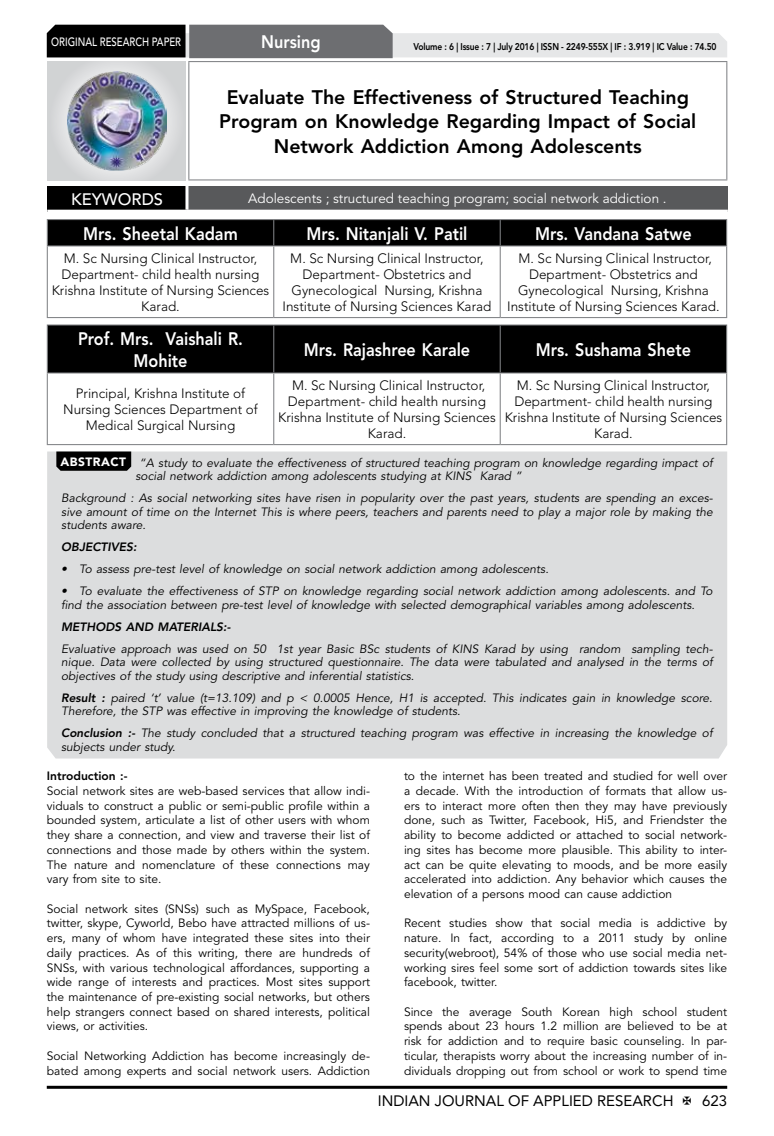
<style>
.page{position:relative;width:774px;height:1136px;background:#fff}
.page>*{position:absolute;margin:0;border:0;box-sizing:border-box;transform-origin:0 0}
.t1{font:800 19.5px/24.3px "Avenir LT Std";color:#000;text-align:center}
.t2{font:800 18px/21.6px "Avenir LT Std";color:#fff;text-align:center;scale:.9 1}
.t3{font:500 16.5px "Avenir LT Std";color:#fff}
.t4{font:15px "Avenir LT Std";color:#000}
.t5{font:300 13.5px/16.2px "Avenir LT Std";color:#000;text-align:center}
.t6{font:13.5px "Avenir LT Std";color:#fff}
.t7{font:12px/14.7px "Avenir LT Std";color:#000;text-align:justify}
.t8{font:italic 12px/13.5px "Avenir LT Std";color:#000}
.t9{font:italic 800 12px "Avenir LT Std";color:#000}
.t10{font:500 12px "Avenir LT Std";color:#fff;scale:.8 1}
.t11{font:800 12px "Avenir LT Std";color:#000}
.t12{font:800 9.75px "Avenir LT Std";letter-spacing:-.02em;color:#000;scale:.87 1}
.s1{font-weight:900;font-style:normal;color:#fff}
.s2{font-weight:800}
</style>
<div class="page">
<hr style="left:47px;top:1085px;width:680px;height:3px;background:#000">
<div style="left:48px;top:62px;width:137px;height:118px;background:linear-gradient(to right,#d9dadb,#d9dadb)"></div>
<img style="left:68px;top:71px;width:99px;height:100px">
<svg style="left:47px;top:25px;width:680px;height:33px;background:#979899"></svg>
<hr style="left:188px;top:61px;width:539px;height:1px;background:#808285">
<hr style="left:188px;top:62px;width:1px;height:117px;background:#808285">
<hr style="left:726px;top:62px;width:1px;height:117px;background:#808285">
<hr style="left:188px;top:179px;width:539px;height:1px;background:#808285">
<svg style="left:47px;top:219px;width:680px;height:26px;background:#060606"></svg>
<hr style="left:47px;top:245px;width:227px;height:1px;background:#808285">
<hr style="left:47px;top:246px;width:1px;height:71px;background:#808285">
<hr style="left:274px;top:245px;width:226px;height:1px;background:#808285">
<hr style="left:273px;top:246px;width:1px;height:71px;background:#808285">
<hr style="left:500px;top:245px;width:227px;height:1px;background:#808285">
<hr style="left:500px;top:246px;width:1px;height:71px;background:#808285">
<hr style="left:726px;top:246px;width:1px;height:71px;background:#808285">
<hr style="left:47px;top:317px;width:227px;height:1px;background:#808285">
<hr style="left:274px;top:317px;width:226px;height:1px;background:#808285">
<hr style="left:500px;top:317px;width:227px;height:1px;background:#808285">
<div style="left:48px;top:325px;width:678px;height:47px;background:#000"></div>
<hr style="left:47px;top:324px;width:227px;height:1px;background:#808285">
<hr style="left:47px;top:325px;width:1px;height:47px;background:#808285">
<hr style="left:274px;top:324px;width:226px;height:1px;background:#808285">
<hr style="left:273px;top:325px;width:1px;height:47px;background:#808285">
<hr style="left:500px;top:324px;width:227px;height:1px;background:#808285">
<hr style="left:500px;top:325px;width:1px;height:47px;background:#808285">
<hr style="left:726px;top:325px;width:1px;height:47px;background:#808285">
<hr style="left:47px;top:372px;width:227px;height:1px;background:#808285">
<hr style="left:47px;top:373px;width:1px;height:71px;background:#808285">
<hr style="left:274px;top:372px;width:226px;height:1px;background:#808285">
<hr style="left:273px;top:373px;width:1px;height:71px;background:#808285">
<hr style="left:500px;top:372px;width:227px;height:1px;background:#808285">
<hr style="left:500px;top:373px;width:1px;height:71px;background:#808285">
<hr style="left:726px;top:373px;width:1px;height:71px;background:#808285">
<hr style="left:47px;top:444px;width:227px;height:1px;background:#808285">
<hr style="left:274px;top:444px;width:226px;height:1px;background:#808285">
<hr style="left:500px;top:444px;width:227px;height:1px;background:#808285">
<div style="left:47px;top:451px;width:680px;height:307px;background:#dcddde"></div>
<svg style="left:56px;top:451px;width:75px;height:19px"></svg>
<div style="left:47px;top:186px;width:140px;height:25px;background:#000"></div>
<div style="left:187px;top:186px;width:541px;height:25px;background:#58595b"></div>
<hr style="left:185px;top:186px;width:3px;height:24px;background:#fff">
<hr style="left:47px;top:210px;width:140px;height:3px;background:#fff">
<hr style="left:187px;top:210px;width:541px;height:3px;background:#fff">
<p class="t10" style="left:51px;top:34px;width:163px">ORIGINAL RESEARCH PAPER</p>
<h2 class="t2" style="left:261px;top:31px;width:68px">Nursing</h2>
<p class="t12" style="left:413px;top:41px;width:350px">Volume : 6 | Issue : 7 | July 2016 | ISSN - 2249-555X | IF : 3.919 | IC Value : 74.50</p>
<h1 class="t1" style="left:219px;top:85px;width:479px">Evaluate The Effectiveness of Structured Teaching<br>Program on Knowledge Regarding Impact of Social<br>Network Addiction Among Adolescents</h1>
<h3 class="t3" style="left:71px;top:189px;width:94px">KEYWOR DS</h3>
<p class="t6" style="left:248px;top:190px;width:420px">Adolescents ; structured teaching program; social network addiction .</p>
<h2 class="t2" style="left:83px;top:222px;width:173px">Mrs. Sheetal Kadam</h2>
<h2 class="t2" style="left:307px;top:222px;width:180px">Mrs. Nitanjali V. Patil</h2>
<h2 class="t2" style="left:535px;top:222px;width:175px">Mrs. Vandana Satwe</h2>
<p class="t5" style="left:52px;top:250px;width:219px">M. Sc Nursing Clinical Instructor,<br>Department- child health nursing<br>Krishna Institute of Nursing Sciences<br>Karad.</p>
<p class="t5" style="left:283px;top:250px;width:210px">M. Sc Nursing Clinical Instructor, Department- Obstetrics and Gynecological Nursing, Krishna Institute of Nursing Sciences Karad</p>
<p class="t5" style="left:507px;top:250px;width:214px">M. Sc Nursing Clinical Instructor, Department- Obstetrics and Gynecological Nursing, Krishna Institute of Nursing Sciences Karad.</p>
<h2 class="t2" style="left:78px;top:328px;width:185px">Prof. Mrs. Vaishali R.<br>Mohite</h2>
<h2 class="t2" style="left:304px;top:339px;width:187px">Mrs. Rajashree Karale</h2>
<h2 class="t2" style="left:536px;top:339px;width:174px">Mrs. Sushama Shete</h2>
<p class="t5" style="left:63px;top:385px;width:196px">Principal, Krishna Institute of<br>Nursing Sciences Department of<br>Medical Surgical Nursing</p>
<p class="t5" style="left:278px;top:377px;width:219px">M. Sc Nursing Clinical Instructor,<br>Department- child health nursing<br>Krishna Institute of Nursing Sciences<br>Karad.</p>
<p class="t5" style="left:505px;top:377px;width:219px">M. Sc Nursing Clinical Instructor,<br>Department- child health nursing<br>Krishna Institute of Nursing Sciences<br>Karad.</p>
<p class="t8" style="left:135px;top:456px;width:579px;text-indent:-75px"><span class="s1">ABSTRACT</span> “A study to evaluate the effectiveness of structured teaching program on knowledge regarding impact of social network addiction among adolescents studying at KINS Karad ”</p>
<p class="t8" style="left:61px;top:491px;width:653px;text-align:justify">Background : As social networking sites have risen in popularity over the past years, students are spending an exces&shy;sive amount of time on the Internet This is where peers, teachers and parents need to play a major role by making the students aware.</p>
<p class="t9" style="left:61px;top:540px;width:77px">OBJECTIVES:</p>
<p class="t8" style="left:61px;top:562px;width:489px">• To assess pre-test level of knowledge on social network addiction among adolescents.</p>
<p class="t8" style="left:61px;top:584px;width:653px">• To evaluate the effectiveness of STP on knowledge regarding social network addiction among adolescents. and To find the association between pre-test level of knowledge with selected demographical variables among adolescents.</p>
<p class="t9" style="left:61px;top:619px;width:171px">METHODS AND MATERIALS:-</p>
<p class="t8" style="left:61px;top:642px;width:653px;text-align:justify">Evaluative approach was used on 50 1st year Basic BSc students of KINS Karad by using random sampling tech&shy;nique. Data were collected by using structured questionnaire. The data were tabulated and analysed in the terms of objectives of the study using descriptive and inferential statistics.</p>
<p class="t8" style="left:61px;top:691px;width:653px"><span class="s2">Result :</span> paired ‘t’ value (t=13.109) and p &lt; 0.0005 Hence, H1 is accepted. This indicates gain in knowledge score.<br>Therefore, the STP was effective in improving the knowledge of students.</p>
<p class="t8" style="left:61px;top:726px;width:653px"><span class="s2">Conclusion :-</span> The study concluded that a structured teaching program was effective in increasing the knowledge of subjects under study.</p>
<p class="t11" style="left:47px;top:769px;width:82px">Introduction :-</p>
<p class="t7" style="left:47px;top:783px;width:325px">Social network sites are web-based services that allow indi&shy;viduals to construct a public or semi-public profile within a bounded system, articulate a list of other users with whom they share a connection, and view and traverse their list of connections and those made by others within the system.<br>The nature and nomenclature of these connections may vary from site to site.</p>
<p class="t7" style="left:47px;top:901px;width:325px">Social network sites (SNSs) such as MySpace, Facebook, twitter, skype, Cyworld, Bebo have attracted millions of us&shy;ers, many of whom have integrated these sites into their daily practices. As of this writing, there are hundreds of SNSs, with various technological affordances, supporting a wide range of interests and practices. Most sites support the maintenance of pre-existing social networks, but others help strangers connect based on shared interests, political views, or activities.</p>
<p class="t7" style="left:47px;top:1048px;width:325px">Social Networking Addiction has become increasingly de&shy;bated among experts and social network users. Addiction</p>
<p class="t7" style="left:404px;top:769px;width:325px">to the internet has been treated and studied for well over a decade. With the introduction of formats that allow us&shy;ers to interact more often then they may have previously done, such as Twitter, Facebook, Hi5, and Friendster the ability to become addicted or attached to social network&shy;ing sites has become more plausible. This ability to inter&shy;act can be quite elevating to moods, and be more easily accelerated into addiction. Any behavior which causes the elevation of a persons mood can cause addiction</p>
<p class="t7" style="left:404px;top:916px;width:325px">Recent studies show that social media is addictive by nature. In fact, according to a 2011 study by online security(webroot), 54% of those who use social media net&shy;working sires feel some sort of addiction towards sites like facebook, twitter.</p>
<p class="t7" style="left:404px;top:1004px;width:325px">Since the average South Korean high school student spends about 23 hours 1.2 million are believed to be at risk for addiction and to require basic counseling. In par&shy;ticular, therapists worry about the increasing number of in&shy;dividuals dropping out from school or work to spend time</p>
<p class="t4" style="left:378px;top:1091px;width:297px">INDIAN JOURNAL OF APPLIED RESEARCH</p>
<p class="t4" style="left:702px;top:1091px;width:27px">623</p>
</div>
